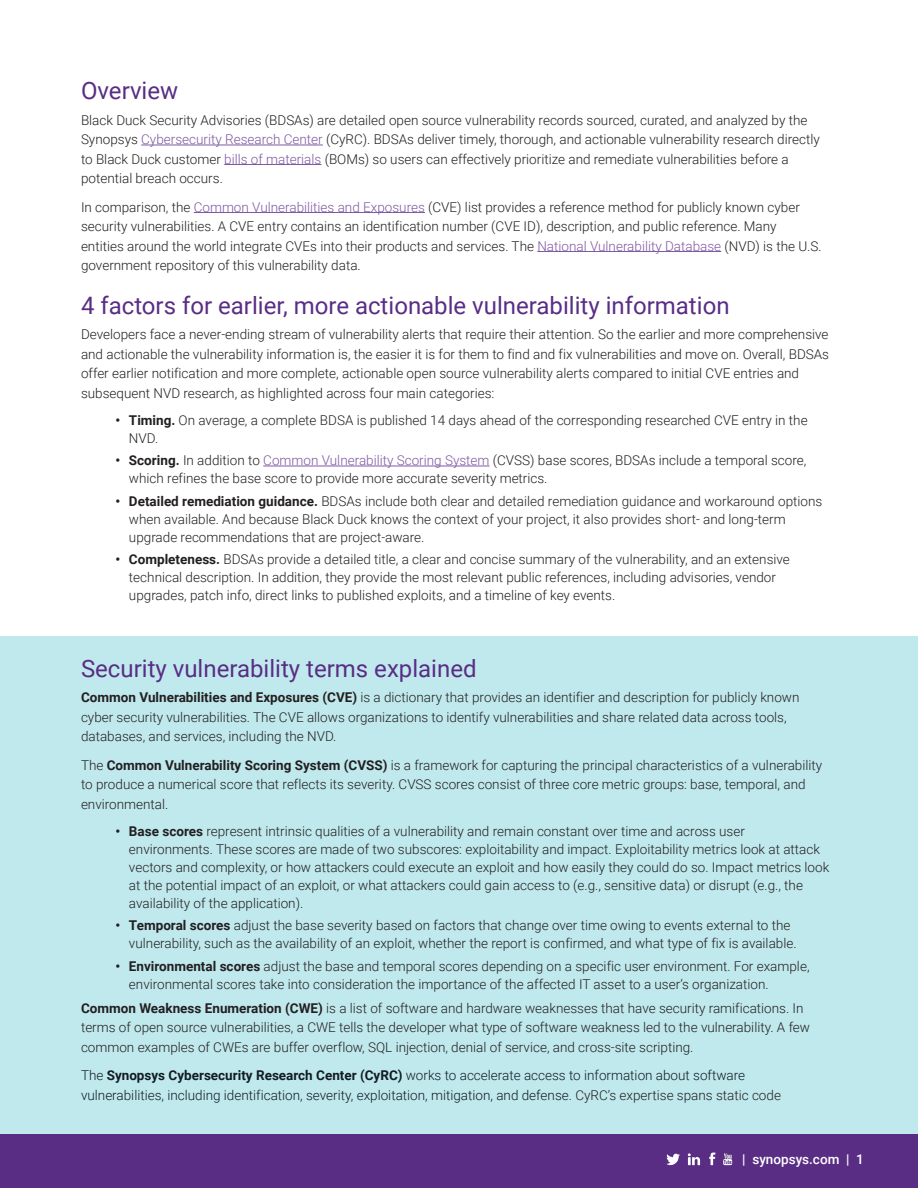
<style>
.page{position:relative;width:918px;height:1188px;background:#fff}
.page>*{position:absolute;margin:0;border:0;box-sizing:border-box;transform-origin:0 0}
.HEADING_1{font:24px "Roboto";color:#592d84}
.BODY_COPY{font:300 13.5px/19.5px "Roboto";color:#231f20}
.BODY_COPY-2{font:300 13.5px/19.5px "Roboto";color:#111c24}
.t1{font:500 13.5px "Roboto";color:#fff}
.s1{color:#7f58a4}
.s2{font-weight:700}
.s3{color:#231f20}
</style>
<div class="page">
<div style="left:0;top:1134px;width:918px;height:54px;background:#592d84"></div>
<svg style="left:667px;top:1153px;width:13px;height:12px"></svg>
<svg style="left:709px;top:1152px;width:7px;height:13px"></svg>
<svg style="left:723px;top:1153px;width:9px;height:12px"></svg>
<svg style="left:688px;top:1153px;width:12px;height:12px"></svg>
<div style="left:0;top:636px;width:918px;height:498px;background:#c0e9ed"></div>
<hr style="left:141px;top:145px;width:182px;height:1px;background:#7f58a4">
<hr style="left:224px;top:164px;width:97px;height:1px;background:#7f58a4">
<hr style="left:194px;top:212px;width:231px;height:1px;background:#7f58a4">
<hr style="left:537px;top:251px;width:184px;height:1px;background:#7f58a4">
<hr style="left:263px;top:466px;width:227px;height:1px;background:#7f58a4">
<p class="HEADING_1" style="left:81px;top:74px;width:99px">Overview</p>
<p class="BODY_COPY" style="left:81px;top:109px;width:740px">Black Duck Security Advisories (BDSAs) are detailed open source vulnerability records sourced, curated, and analyzed by the Synopsys <span class="s1">Cybersecurity Research Center</span> (CyRC). BDSAs deliver timely, thorough, and actionable vulnerability research directly to Black Duck customer <span class="s1">bills of materials</span> (BOMs) so users can effectively prioritize and remediate vulnerabilities before a potential breach occurs.</p>
<p class="BODY_COPY" style="left:81px;top:196px;width:742px">In comparison, the <span class="s1">Common Vulnerabilities and Exposures</span> (CVE) list provides a reference method for publicly known cyber security vulnerabilities. A CVE entry contains an identification number (CVE ID), description, and public reference. Many entities around the world integrate CVEs into their products and services. The <span class="s1">National Vulnerability Database</span> (NVD) is the U.S. government repository of this vulnerability data.</p>
<p class="HEADING_1" style="left:81px;top:288px;width:650px">4 factors for earlier, more actionable vulnerability information</p>
<p class="BODY_COPY" style="left:81px;top:324px;width:750px">Developers face a never-ending stream of vulnerability alerts that require their attention. So the earlier and more comprehensive and actionable the vulnerability information is, the easier it is for them to find and fix vulnerabilities and move on. Overall, BDSAs offer earlier notification and more complete, actionable open source vulnerability alerts compared to initial CVE entries and subsequent NVD research, as highlighted across four main categories:</p>
<p class="BODY_COPY" style="left:129px;top:410px;width:680px;line-height:18px;text-indent:-14px"><span class="s2">• Timing.</span> On average, a complete BDSA is published 14 days ahead of the corresponding researched CVE entry in the<br>NVD.</p>
<p class="BODY_COPY" style="left:129px;top:451px;width:679px;line-height:18px;text-indent:-14px"><span class="s2">• Scoring.</span> In addition to <span class="s1">Common Vulnerability Scoring System</span> (CVSS) base scores, BDSAs include a temporal score, which refines the base score to provide more accurate severity metrics.</p>
<p class="BODY_COPY" style="left:129px;top:491px;width:695px;line-height:18px;text-indent:-14px"><span class="s2">• Detailed remediation guidance.</span> BDSAs include both clear and detailed remediation guidance and workaround options when available. And because Black Duck knows the context of your project, it also provides short- and long-term upgrade recommendations that are project-aware.</p>
<p class="BODY_COPY" style="left:129px;top:550px;width:662px;line-height:18px;text-indent:-14px"><span class="s2">• Completeness.</span> BDSAs provide a detailed title, a clear and concise summary of the vulnerability, and an extensive technical description. In addition, they provide the most relevant public references, including advisories, vendor upgrades, patch info, direct links to published exploits, and a timeline of key events.</p>
<p class="HEADING_1" style="left:81px;top:651px;width:397px">Security vulnerability terms explained</p>
<p class="BODY_COPY" style="left:81px;top:687px;width:720px"><span class="s2">Common Vulnerabilities and Exposures (CVE)</span> is a dictionary that provides an identifier and description for publicly known cyber security vulnerabilities. The CVE allows organizations to identify vulnerabilities and share related data across tools, databases, and services, including the NVD.</p>
<p class="BODY_COPY" style="left:81px;top:754px;width:743px">The <span class="s2">Common Vulnerability Scoring System (CVSS)</span> is a framework for capturing the principal characteristics of a vulnerability to produce a numerical score that reflects its severity. CVSS scores consist of three core metric groups: base, temporal, and environmental.</p>
<p class="BODY_COPY" style="left:129px;top:821px;width:702px;line-height:18px;text-indent:-14px"><span class="s2">• Base scores</span> represent intrinsic qualities of a vulnerability and remain constant over time and across user environments. These scores are made of two subscores: exploitability and impact. Exploitability metrics look at attack vectors and complexity, or how attackers could execute an exploit and how easily they could do so. Impact metrics look at the potential impact of an exploit, or what attackers could gain access to (e.g., sensitive data) or disrupt (e.g., the availability of the application).</p>
<p class="BODY_COPY" style="left:129px;top:916px;width:669px;line-height:18px;text-indent:-14px"><span class="s2">• Temporal scores</span> adjust the base severity based on factors that change over time owing to events external to the vulnerability, such as the availability of an exploit, whether the report is confirmed, and what type of fix is available.</p>
<p class="BODY_COPY" style="left:129px;top:956px;width:682px;line-height:18px;text-indent:-14px"><span class="s2">• Environmental scores</span> adjust the base and temporal scores depending on a specific user environment. For example, environmental scores take into consideration the importance of the affected IT asset to a user’s organization.</p>
<p class="BODY_COPY" style="left:81px;top:997px;width:731px"><span class="s2">Common Weakness Enumeration (CWE)</span> is a list of software and hardware weaknesses that have security ramifications. In terms of open source vulnerabilities, a CWE tells the developer what type of software weakness led to the vulnerability. A few common examples of CWEs are buffer overflow, SQL injection, denial of service, and cross-site scripting.</p>
<p class="BODY_COPY-2" style="left:81px;top:1065px;width:702px">The <span class="s2">Synopsys Cybersecurity Research Center (CyRC)</span> works to accelerate access to information about software vulnerabilities, including identification, severity, exploitation, mitigation, and defense. <span class="s3">CyRC’s expertise spans static code</span></p>
<p class="t1" style="left:742px;top:1149px;width:123px">| synopsys.com | 1</p>
</div>
